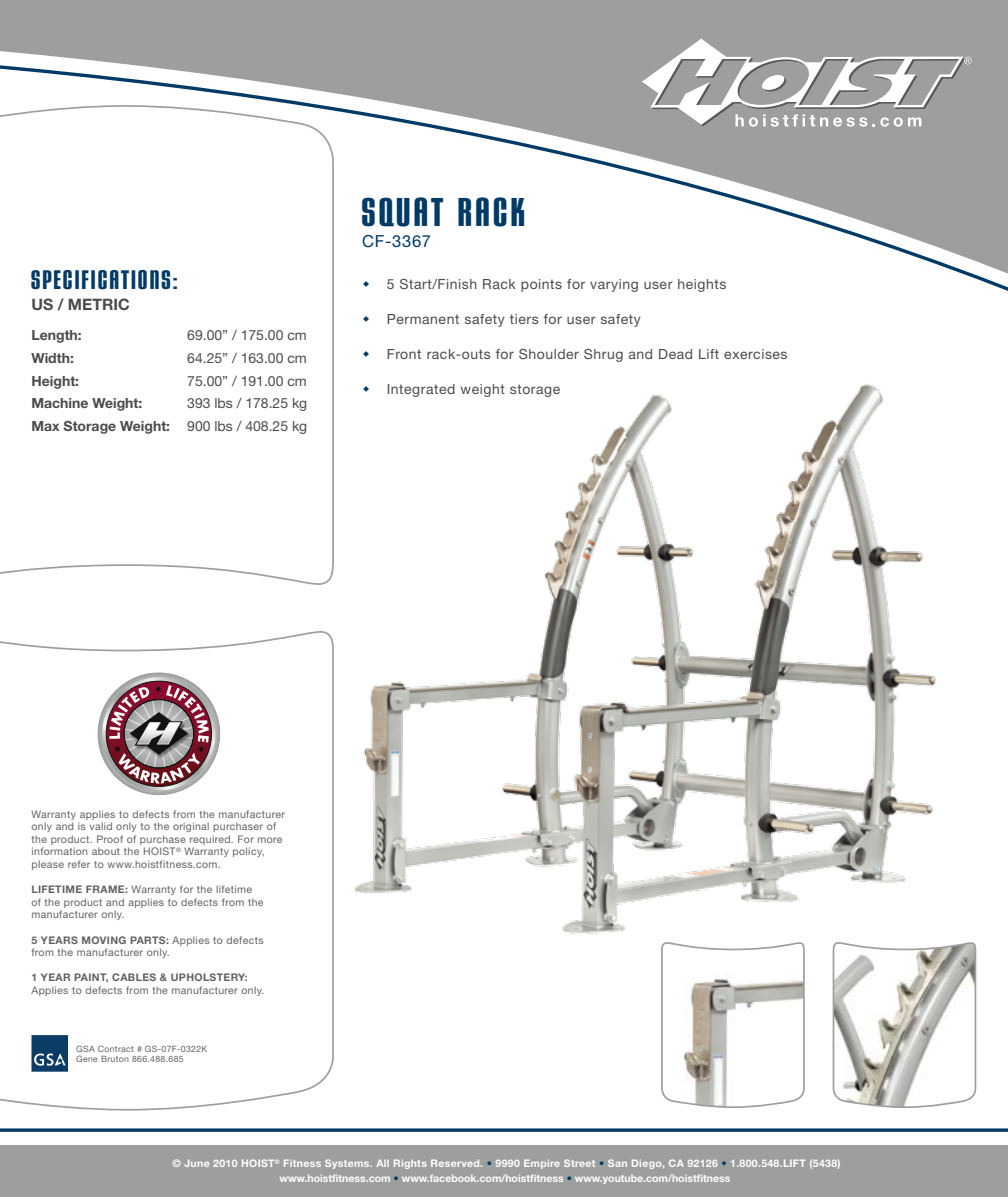
<style>
.page{position:relative;width:1008px;height:1197px;background:#fff}
.page>*{position:absolute;margin:0;border:0;box-sizing:border-box;transform-origin:0 0}
.t1{font:42px "House Gothic 3 D White";letter-spacing:.06em;color:#003a67}
.t2{font:28px "House Gothic 3 D White";letter-spacing:.06em;color:#003a67}
.t3{font:16.62px "Helvetica Neue";letter-spacing:.04em;color:#003a67}
.t4{font:700 15.75px "Helvetica Neue";color:#4a4c4b}
.t5{font:14px "Helvetica Neue";letter-spacing:.04em;color:#4a4c4b}
.t6{font:14px/22.8px "Helvetica Neue";color:#4a4c4b;text-align:right}
.t7{font:700 14px "Helvetica Neue";color:#4a4c4b}
.t8{font:10.5px/12.6px "Helvetica Neue";letter-spacing:.035em;color:#616362}
.t9{font:700 10.5px/14.3px "Helvetica Neue";letter-spacing:.03em;color:#fff;text-align:center}
.t10{font:700 10.5px "Helvetica Neue";letter-spacing:.035em;color:#616362}
.t11{font:8.75px/10.5px "Helvetica Neue";letter-spacing:.035em;color:#616362}
.s1{font-weight:700}
.s2{font-size:9.62px;color:#fff}
.s3{font-weight:500;font-stretch:condensed;color:#003a67}
</style>
<div class="page">
<svg style="left:0;top:631px;width:334px;height:480px"></svg>
<svg style="left:0;top:305px;width:334px;height:280px"></svg>
<svg style="left:0;top:0;width:1008px;height:285px"></svg>
<svg style="left:0;top:1128px;width:1008px;height:4px;background:#26577d"></svg>
<div style="left:0;top:1145px;width:1008px;height:52px;background:#9d9f9e"></div>
<svg style="left:642px;top:39px;width:330px;height:88px"></svg>
<svg style="left:832px;top:942px;width:145px;height:166px"></svg>
<svg style="left:661px;top:942px;width:144px;height:166px"></svg>
<svg style="left:32px;top:1035px;width:36px;height:37px"></svg>
<svg style="left:89px;top:664px;width:140px;height:140px"></svg>
<img style="left:354px;top:384px;width:583px;height:550px">
<svg style="left:363px;top:281px;width:6px;height:4px"></svg>
<svg style="left:363px;top:386px;width:6px;height:6px"></svg>
<h2 class="t2" style="left:32px;top:267px;width:148px">SPECIFICATIONS:</h2>
<h3 class="t4" style="left:32px;top:295px;width:100px">US / METRIC</h3>
<h3 class="t7" style="left:32px;top:326px;width:52px">Length:</h3>
<h3 class="t6" style="left:187px;top:324px;width:121px">69.00” / 175.00 cm</h3>
<h3 class="t7" style="left:32px;top:349px;width:44px">Width:</h3>
<h3 class="t6" style="left:187px;top:346px;width:121px">64.25” / 163.00 cm</h3>
<h3 class="t7" style="left:32px;top:372px;width:49px">Height:</h3>
<h3 class="t6" style="left:187px;top:369px;width:121px">75.00” / 191.00 cm</h3>
<h3 class="t7" style="left:32px;top:395px;width:112px">Machine Weight:</h3>
<h3 class="t6" style="left:32px;top:392px;width:277px">393 lbs / 178.25 kg<br><span class="s1">Max Storage Weight:</span> 900 lbs / 408.25 kg</h3>
<h1 class="t1" style="left:362px;top:193px;width:165px">SQUAT RACK</h1>
<h3 class="t3" style="left:362px;top:231px;width:70px">CF-3367</h3>
<h3 class="t5" style="left:387px;top:276px;width:341px">5 Start/Finish Rack points for varying user heights</h3>
<h3 class="t5" style="left:387px;top:311px;width:256px">Permanent safety tiers for user safety</h3>
<h3 class="t5" style="left:387px;top:346px;width:402px">Front rack-outs for Shoulder Shrug and Dead Lift exercises</h3>
<h3 class="t5" style="left:387px;top:381px;width:175px">Integrated weight storage</h3>
<p class="t8" style="left:31px;top:807px;width:255px">Warranty applies to defects from the manufacturer only and is valid only to the original purchaser of the product. Proof of purchase required. For more information about the HOIST<sup>®</sup> Warranty policy, please refer to www.hoistfitness.com.</p>
<p class="t10" style="left:31px;top:883px;width:13px">Lifeti</p>
<p class="t8" style="left:31px;top:883px;width:234px;text-indent:34px"><span class="s1">me Frame:</span> Warranty for the lifetime of the product and applies to defects from the manufacturer only.</p>
<p class="t10" style="left:31px;top:933px;width:25px">5 Years</p>
<p class="t10" style="left:82px;top:933px;width:64px">Moving Parts</p>
<p class="t8" style="left:31px;top:933px;width:234px;text-indent:135px"><span class="s1">:</span> Applies to defects from the manufacturer only.</p>
<p class="t10" style="left:31px;top:971px;width:25px">1 Year</p>
<p class="t10" style="left:74px;top:971px;width:69px">Pai nt, Cables</p>
<p class="t10" style="left:160px;top:971px;width:28px">&amp; Upholstery</p>
<p class="t10" style="left:245px;top:971px;width:4px">:</p>
<p class="t8" style="left:31px;top:984px;width:235px">Applies to defects from the manufacturer only.</p>
<p class="t11" style="left:76px;top:1043px;width:133px">GSA Contract # GS-07F-0322K<br>Gene Bruton 866.488.685<span class="s2">3</span></p>
<p class="t9" style="left:173px;top:1156px;width:670px">© June 2010 HOIST<sup>®</sup> Fitness Systems. All Rights Reserved. <span class="s3">•</span> 9990 Empire Street <span class="s3">•</span> San Diego, CA 92126 <span class="s3">•</span> 1.800.548.LIFT (5438) www.hoistfitness.com <span class="s3">•</span> www.facebook.com/hoistfitness <span class="s3">•</span> www.youtube.com/hoistfitness</p>
</div>
